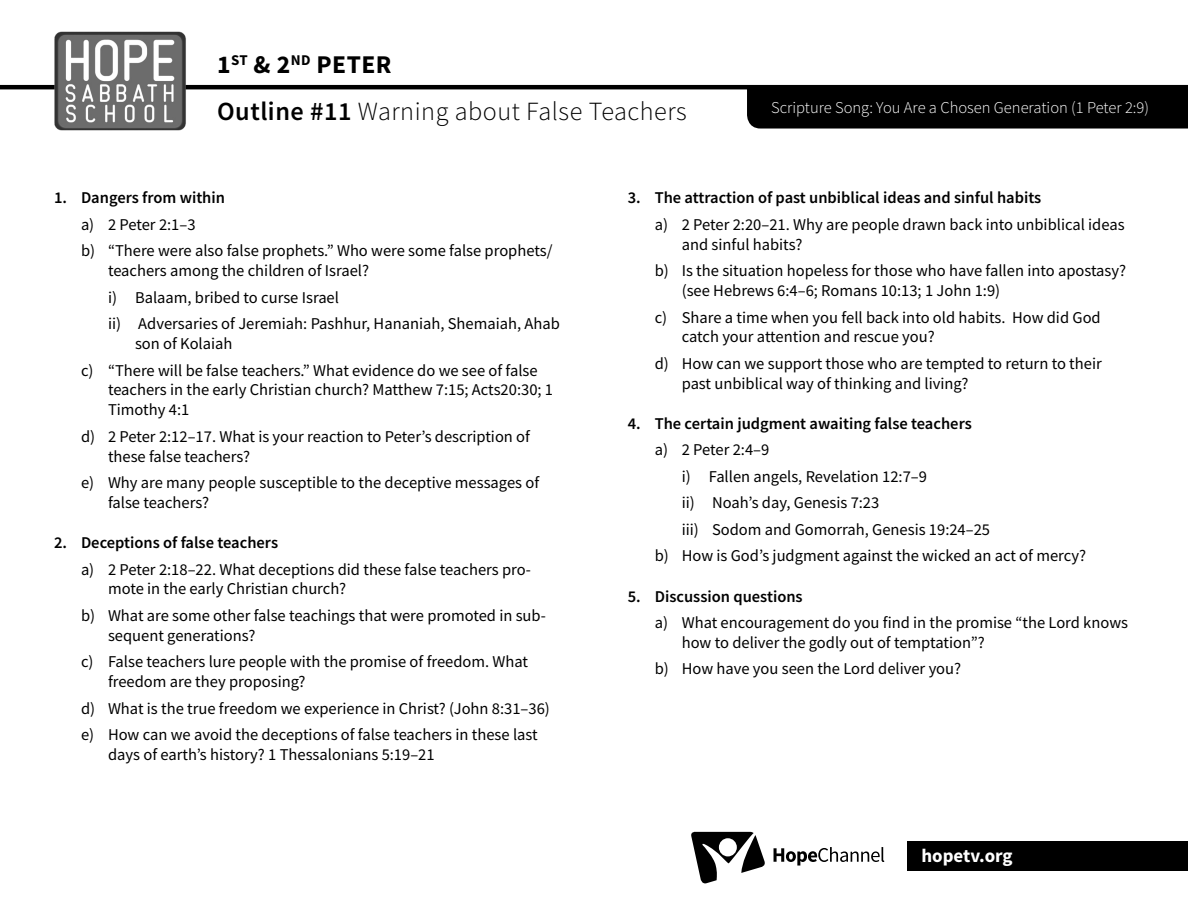
<style>
.page{position:relative;width:1188px;height:918px;background:#fff}
.page>*{position:absolute;margin:0;border:0;box-sizing:border-box;transform-origin:0 0}
.t1{font:300 26.25px "Source Sans Pro";letter-spacing:.02em;color:#000}
.t2{font:700 25.5px "Source Sans Pro";letter-spacing:.02em;color:#000}
.t3{font:700 18.9px "Source Sans Pro";color:#fff}
.t4{font:16.5px/19.8px "Source Sans Pro";color:#000}
.t5{font:600 16.5px "Source Sans Pro";color:#000}
.t6{font:300 16.5px "Source Sans Pro";color:#fff}
.s1{font-weight:600}
</style>
<div class="page">
<div style="left:907px;top:841px;width:281px;height:30px;background:#000"></div>
<svg style="left:0;top:84px;width:1188px;height:5px"></svg>
<img style="left:45px;top:31px;width:149px;height:100px">
<svg style="left:691px;top:832px;width:74px;height:52px"></svg>
<svg style="left:774px;top:847px;width:110px;height:19px"></svg>
<div style="left:747px;top:89px;width:441px;height:40px;background:#000"></div>
<h2 class="t2" style="left:217px;top:47px;width:176px">1<sup>ST</sup> &amp; 2<sup>ND</sup> PETER</h2>
<p class="t1" style="left:217px;top:95px;width:471px"><span class="s1">Outline #11</span> Warning about False Teachers</p>
<p class="t6" style="left:771px;top:98px;width:379px">Scripture Song: You Are a Chosen Generation (1 Peter 2:9)</p>
<p class="t5" style="left:54px;top:187px;width:173px">1. Dangers from within</p>
<p class="t4" style="left:81px;top:214px;width:116px">a) 2 Peter 2:1–3</p>
<p class="t4" style="left:108px;top:241px;width:446px;text-indent:-27px">b) “There were also false prophets.” Who were some false prophets/ teachers among the children of Israel?</p>
<p class="t4" style="left:108px;top:287px;width:233px">i) Balaam, bribed to curse Israel</p>
<p class="t4" style="left:135px;top:314px;width:426px;text-indent:-27px">ii) Adversaries of Jeremiah: Pashhur, Hananiah, Shemaiah, Ahab son of Kolaiah</p>
<p class="t4" style="left:108px;top:360px;width:447px;text-indent:-27px">c) “There will be false teachers.” What evidence do we see of false teachers in the early Christian church? Matthew 7:15; Acts20:30; 1<br>Timothy 4:1</p>
<p class="t4" style="left:108px;top:426px;width:424px;text-indent:-27px">d) 2 Peter 2:12–17. What is your reaction to Peter’s description of these false teachers?</p>
<p class="t4" style="left:108px;top:473px;width:433px;text-indent:-27px">e) Why are many people susceptible to the deceptive messages of false teachers?</p>
<p class="t5" style="left:54px;top:532px;width:226px">2. Deceptions of false teachers</p>
<p class="t4" style="left:108px;top:559px;width:425px;text-indent:-27px">a) 2 Peter 2:18–22. What deceptions did these false teachers pro&shy;mote in the early Christian church?</p>
<p class="t4" style="left:108px;top:605px;width:439px;text-indent:-27px">b) What are some other false teachings that were promoted in sub&shy;sequent generations?</p>
<p class="t4" style="left:108px;top:652px;width:422px;text-indent:-27px">c) False teachers lure people with the promise of freedom. What freedom are they proposing?</p>
<p class="t4" style="left:81px;top:698px;width:470px">d) What is the true freedom we experience in Christ? (John 8:31–36)</p>
<p class="t4" style="left:108px;top:725px;width:431px;text-indent:-27px">e) How can we avoid the deceptions of false teachers in these last days of earth’s history? 1 Thessalonians 5:19–21</p>
<p class="t5" style="left:628px;top:187px;width:415px">3. The attraction of past unbiblical ideas and sinful habits</p>
<p class="t4" style="left:682px;top:214px;width:444px;text-indent:-27px">a) 2 Peter 2:20–21. Why are people drawn back into unbiblical ideas and sinful habits?</p>
<p class="t4" style="left:682px;top:261px;width:446px;text-indent:-27px">b) Is the situation hopeless for those who have fallen into apostasy? (see Hebrews 6:4–6; Romans 10:13; 1 John 1:9)</p>
<p class="t4" style="left:682px;top:307px;width:421px;text-indent:-27px">c) Share a time when you fell back into old habits. How did God catch your attention and rescue you?</p>
<p class="t4" style="left:682px;top:353px;width:422px;text-indent:-27px">d) How can we support those who are tempted to return to their past unbiblical way of thinking and living?</p>
<p class="t5" style="left:628px;top:412px;width:346px">4. The certain judgment awaiting false teachers</p>
<p class="t4" style="left:655px;top:440px;width:116px">a) 2 Peter 2:4–9</p>
<p class="t4" style="left:682px;top:466px;width:247px">i) Fallen angels, Revelation 12:7–9</p>
<p class="t4" style="left:682px;top:493px;width:199px">ii) Noah’s day, Genesis 7:23</p>
<p class="t4" style="left:682px;top:519px;width:310px">iii) Sodom and Gomorrah, Genesis 19:24–25</p>
<p class="t4" style="left:655px;top:546px;width:433px">b) How is God’s judgment against the wicked an act of mercy?</p>
<p class="t5" style="left:628px;top:585px;width:177px">5. Discussion questions</p>
<p class="t4" style="left:682px;top:613px;width:448px;text-indent:-27px">a) What encouragement do you find in the promise “the Lord knows how to deliver the godly out of temptation”?</p>
<p class="t4" style="left:655px;top:659px;width:308px">b) How have you seen the Lord deliver you?</p>
<p class="t3" style="left:921px;top:842px;width:93px">hopetv.org</p>
</div>
